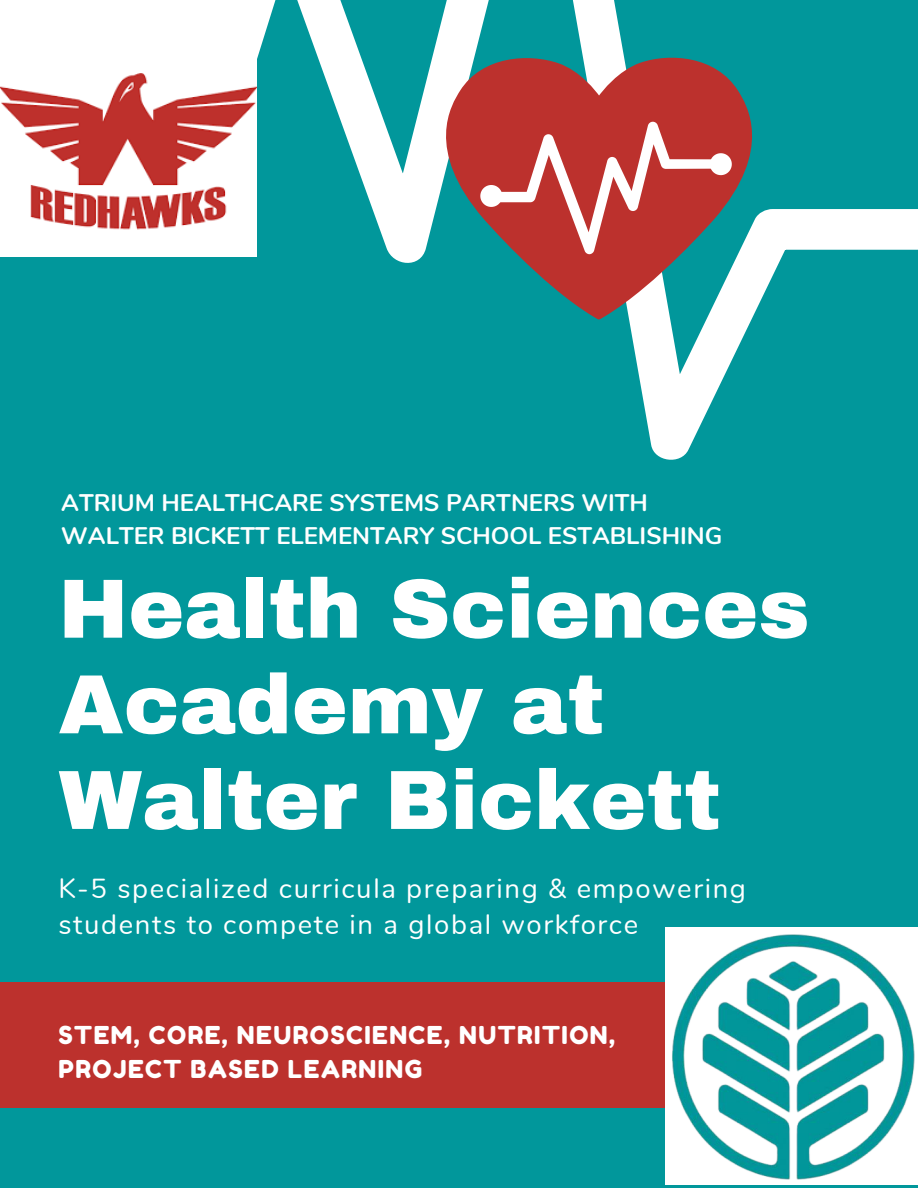
<style>
.page{position:relative;width:918px;height:1188px;background:#01979b}
.page>*{position:absolute;margin:0;border:0;box-sizing:border-box;transform-origin:0 0}
.t1{font:900 84px/95.7px "Archivo";color:#fff}
.t2{font:27.45px/35.5px "Nunito";letter-spacing:.06em;color:#fff}
.t3{font:24.6px/34.7px "Fredoka One";letter-spacing:.06em;color:#fff}
.t4{font:700 24px/32.7px "Nunito";color:#fff}
</style>
<div class="page">
<svg style="left:0;top:0;width:918px;height:460px"></svg>
<svg style="left:446px;top:58px;width:306px;height:262px;fill:#bc312d"></svg>
<svg style="left:480px;top:122px;width:252px;height:132px;background:#bb5a57"></svg>
<div style="left:0;top:982px;width:667px;height:126px;background:#bc312d"></div>
<img style="left:665px;top:928px;width:253px;height:256px">
<img style="left:0;top:0;width:256px;height:256px">
<p class="t4" style="left:61px;top:487px;width:663px">ATRIUM HEALTHCARE SYSTEMS PARTNERS WITH<br>WALTER BICKETT ELEMENTARY SCHOOL ESTABLISHING</p>
<h1 class="t1" style="left:58px;top:562px;width:753px">Health Sciences<br>Academy at<br>Walter Bickett</h1>
<p class="t2" style="left:58px;top:872px;width:689px">K-5 specialized curricula preparing &amp; empowering students to compete in a global workforce</p>
<p class="t3" style="left:58px;top:1017px;width:558px">STEM, CORE, NEUROSCIENCE, NUTRITION,<br>PROJECT BASED LEARNING</p>
</div>
